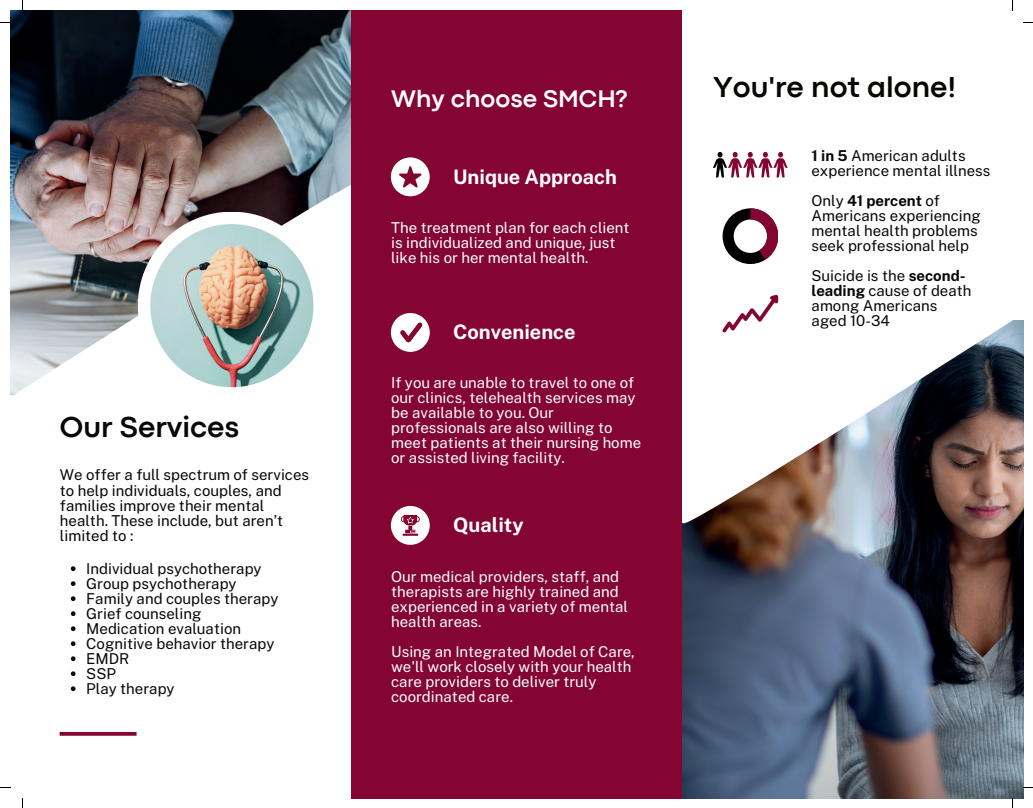
<style>
.page{position:relative;width:1033px;height:808px;background:#fff}
.page>*{position:absolute;margin:0;border:0;box-sizing:border-box;transform-origin:0 0}
.t1{font:700 30px "Codec Pro";color:#080704}
.t2{font:700 25px "Codec Pro";color:#fff}
.t3{font:700 20px "Public Sans";color:#fff}
.t4{font:15px/15px "Public Sans";color:#fff}
.t5{font:15px/15px "Public Sans";color:#080704}
.s1{font-weight:700}
</style>
<div class="page">
<img style="left:10px;top:10px;width:342px;height:171px">
<svg style="left:10px;top:181px;width:342px;height:218px"></svg>
<img style="left:682px;top:524px;width:341px;height:274px">
<svg style="left:682px;top:320px;width:341px;height:204px"></svg>
<div style="left:352px;top:10px;width:330px;height:788px;background:#840432"></div>
<svg style="left:138px;top:212px;width:188px;height:187px"></svg>
<img style="left:150px;top:224px;width:163px;height:163px">
<svg style="left:71px;top:566px;width:4px;height:5px"></svg>
<svg style="left:71px;top:581px;width:4px;height:5px"></svg>
<svg style="left:71px;top:596px;width:4px;height:5px"></svg>
<svg style="left:71px;top:611px;width:4px;height:5px"></svg>
<svg style="left:71px;top:626px;width:4px;height:5px"></svg>
<svg style="left:71px;top:641px;width:4px;height:5px"></svg>
<svg style="left:71px;top:656px;width:4px;height:5px"></svg>
<svg style="left:71px;top:671px;width:4px;height:5px"></svg>
<svg style="left:71px;top:686px;width:4px;height:5px"></svg>
<hr style="left:60px;top:732px;width:77px;height:3px;background:#840432">
<svg style="left:722px;top:208px;width:56px;height:56px"></svg>
<svg style="left:722px;top:295px;width:56px;height:37px"></svg>
<svg style="left:713px;top:152px;width:74px;height:25px"></svg>
<div style="left:391px;top:506px;width:39px;height:39px;background:#fff;border-radius:50%"></div>
<svg style="left:401px;top:515px;width:19px;height:20px"></svg>
<svg style="left:391px;top:313px;width:39px;height:39px"></svg>
<svg style="left:391px;top:157px;width:39px;height:39px"></svg>
<h1 class="t1" style="left:60px;top:409px;width:181px">Our Services</h1>
<p class="t5" style="left:60px;top:466px;width:251px">We offer a full spectrum of services to help individuals, couples, and families improve their mental health. These include, but aren’t limited to :</p>
<p class="t5" style="left:86px;top:560px;width:194px">Individual psychotherapy<br>Group psychotherapy<br>Family and couples therapy<br>Grief counseling<br>Medication evaluation<br>Cognitive behavior therapy<br>EMDR<br>SSP<br>Play therapy</p>
<h2 class="t2" style="left:391px;top:84px;width:238px">Why choose SMCH?</h2>
<h3 class="t3" style="left:453px;top:162px;width:165px">Unique Approach</h3>
<p class="t4" style="left:391px;top:219px;width:240px">The treatment plan for each client is individualized and unique, just like his or her mental health.</p>
<h3 class="t3" style="left:453px;top:318px;width:124px">Convenience</h3>
<p class="t4" style="left:391px;top:374px;width:251px">If you are unable to travel to one of our clinics, telehealth services may be available to you. Our professionals are also willing to meet patients at their nursing home or assisted living facility.</p>
<h3 class="t3" style="left:453px;top:510px;width:72px">Quality</h3>
<p class="t4" style="left:391px;top:568px;width:238px">Our medical providers, staff, and therapists are highly trained and experienced in a variety of mental health areas.</p>
<p class="t4" style="left:391px;top:643px;width:245px">Using an Integrated Model of Care, we'll work closely with your health care providers to deliver truly coordinated care.</p>
<h1 class="t1" style="left:713px;top:69px;width:245px">You're not alone!</h1>
<p class="t5" style="left:811px;top:147px;width:180px"><span class="s1">1 in 5</span> American adults experience mental illness</p>
<p class="t5" style="left:811px;top:192px;width:171px">Only <span class="s1">41 percent</span> of<br>Americans experiencing mental health problems seek professional help</p>
<p class="t5" style="left:811px;top:267px;width:161px">Suicide is the <span class="s1">second&shy;leading</span> cause of death among Americans aged 10-34</p>
</div>
